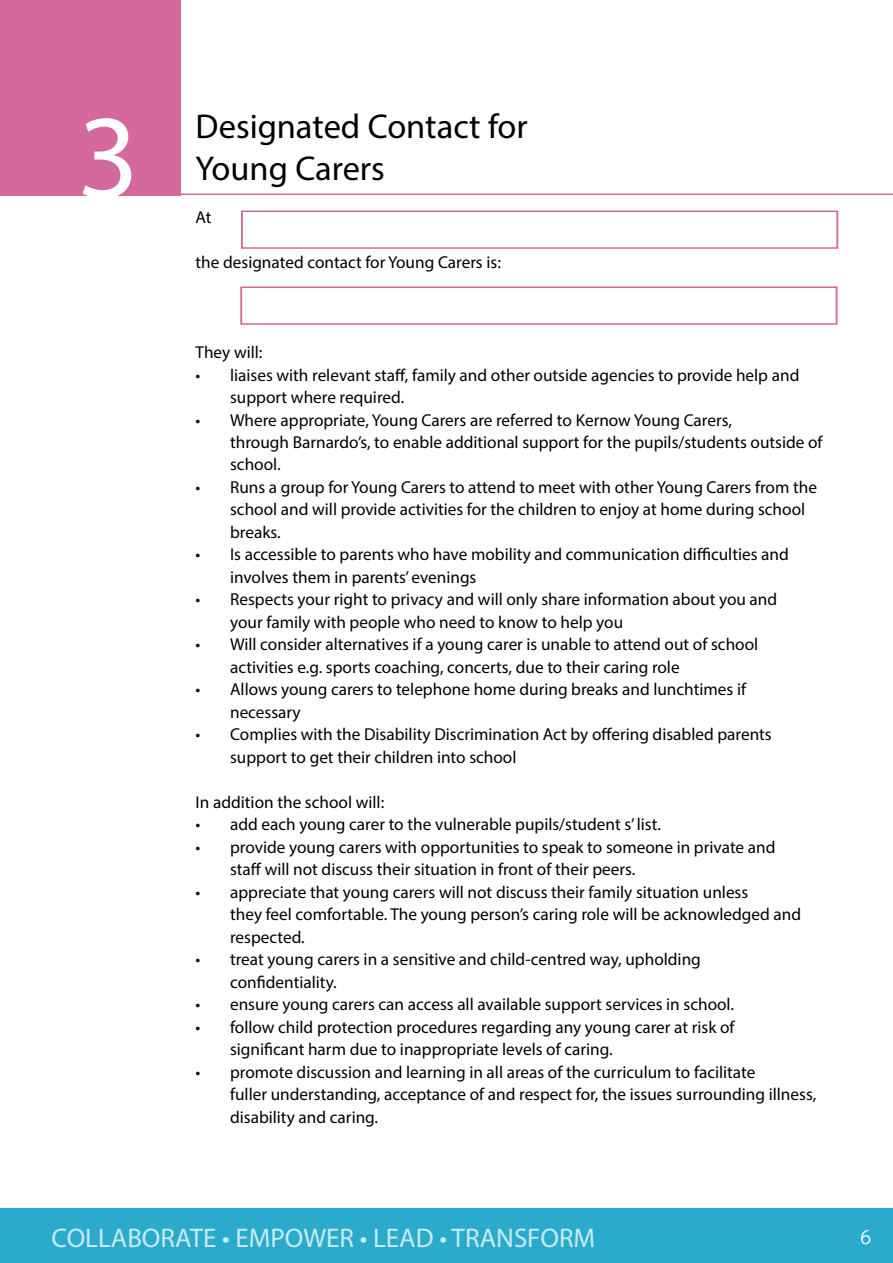
<style>
.page{position:relative;width:893px;height:1263px;background:#fff}
.page>*{position:absolute;margin:0;border:0;box-sizing:border-box;transform-origin:0 0}
.t1{font:119.85px "Myriad Pro";color:#fff}
.t2{font:34.5px/41.4px "Myriad Pro";color:#000}
.t3{font:27px "Myriad Pro";color:#caeaf2}
.t4{font:300 19.5px "Aller";color:#fff}
.t5{font:17.25px/22.5px "Myriad Pro";color:#000}
</style>
<div class="page">
<div style="left:0;top:1209px;width:893px;height:54px;background:#2babcc"></div>
<div style="left:240px;top:286px;width:597px;height:39px;border:2px solid #d4699b"></div>
<hr style="left:181px;top:194px;width:712px;height:1px;background:#d4699b">
<div style="left:0;top:0;width:180px;height:196px;background:#d4699b"></div>
<div style="left:241px;top:210px;width:597px;height:39px;border:2px solid #d4699b"></div>
<h1 class="t1" style="left:78px;top:83px;width:63px">3</h1>
<h2 class="t2" style="left:196px;top:106px;width:334px">Designated Contact for<br>Young Carers</h2>
<p class="t5" style="left:196px;top:206px;width:18px">At</p>
<p class="t5" style="left:196px;top:251px;width:307px">the designated contact for Young Carers is:</p>
<p class="t5" style="left:196px;top:341px;width:68px">They will:</p>
<p class="t5" style="left:230px;top:363px;width:571px;text-indent:-34px">• liaises with relevant staff, family and other outside agencies to provide help and support where required.</p>
<p class="t5" style="left:230px;top:408px;width:594px;text-indent:-34px">• Where appropriate, Young Carers are referred to Kernow Young Carers,<br>through Barnardo’s, to enable additional support for the pupils/students outside of school.</p>
<p class="t5" style="left:230px;top:476px;width:588px;text-indent:-34px">• Runs a group for Young Carers to attend to meet with other Young Carers from the school and will provide activities for the children to enjoy at home during school breaks.</p>
<p class="t5" style="left:230px;top:543px;width:560px;text-indent:-34px">• Is accessible to parents who have mobility and communication difficulties and involves them in parents’ evenings</p>
<p class="t5" style="left:230px;top:588px;width:549px;text-indent:-34px">• Respects your right to privacy and will only share information about you and your family with people who need to know to help you</p>
<p class="t5" style="left:230px;top:633px;width:530px;text-indent:-34px">• Will consider alternatives if a young carer is unable to attend out of school activities e.g. sports coaching, concerts, due to their caring role</p>
<p class="t5" style="left:230px;top:678px;width:517px;text-indent:-34px">• Allows young carers to telephone home during breaks and lunchtimes if necessary</p>
<p class="t5" style="left:230px;top:723px;width:543px;text-indent:-34px">• Complies with the Disability Discrimination Act by offering disabled parents support to get their children into school</p>
<p class="t5" style="left:196px;top:791px;width:190px">In addition the school will:</p>
<p class="t5" style="left:196px;top:813px;width:467px">• add each young carer to the vulnerable pupils/student s’ list.</p>
<p class="t5" style="left:230px;top:836px;width:547px;text-indent:-34px">• provide young carers with opportunities to speak to someone in private and staff will not discuss their situation in front of their peers.</p>
<p class="t5" style="left:230px;top:881px;width:572px;text-indent:-34px">• appreciate that young carers will not discuss their family situation unless<br>they feel comfortable. The young person’s caring role will be acknowledged and respected.</p>
<p class="t5" style="left:230px;top:948px;width:472px;text-indent:-34px">• treat young carers in a sensitive and child-centred way, upholding confidentiality.</p>
<p class="t5" style="left:196px;top:993px;width:540px">• ensure young carers can access all available support services in school.</p>
<p class="t5" style="left:230px;top:1015px;width:506px;text-indent:-34px">• follow child protection procedures regarding any young carer at risk of significant harm due to inappropriate levels of caring.</p>
<p class="t5" style="left:230px;top:1060px;width:588px;text-indent:-34px">• promote discussion and learning in all areas of the curriculum to facilitate<br>fuller understanding, acceptance of and respect for, the issues surrounding illness, disability and caring.</p>
<h3 class="t3" style="left:52px;top:1221px;width:545px">COLLABORATE • EMPOWER • LEAD • TRANSFORM</h3>
<p class="t4" style="left:860px;top:1224px;width:13px">6</p>
</div>
